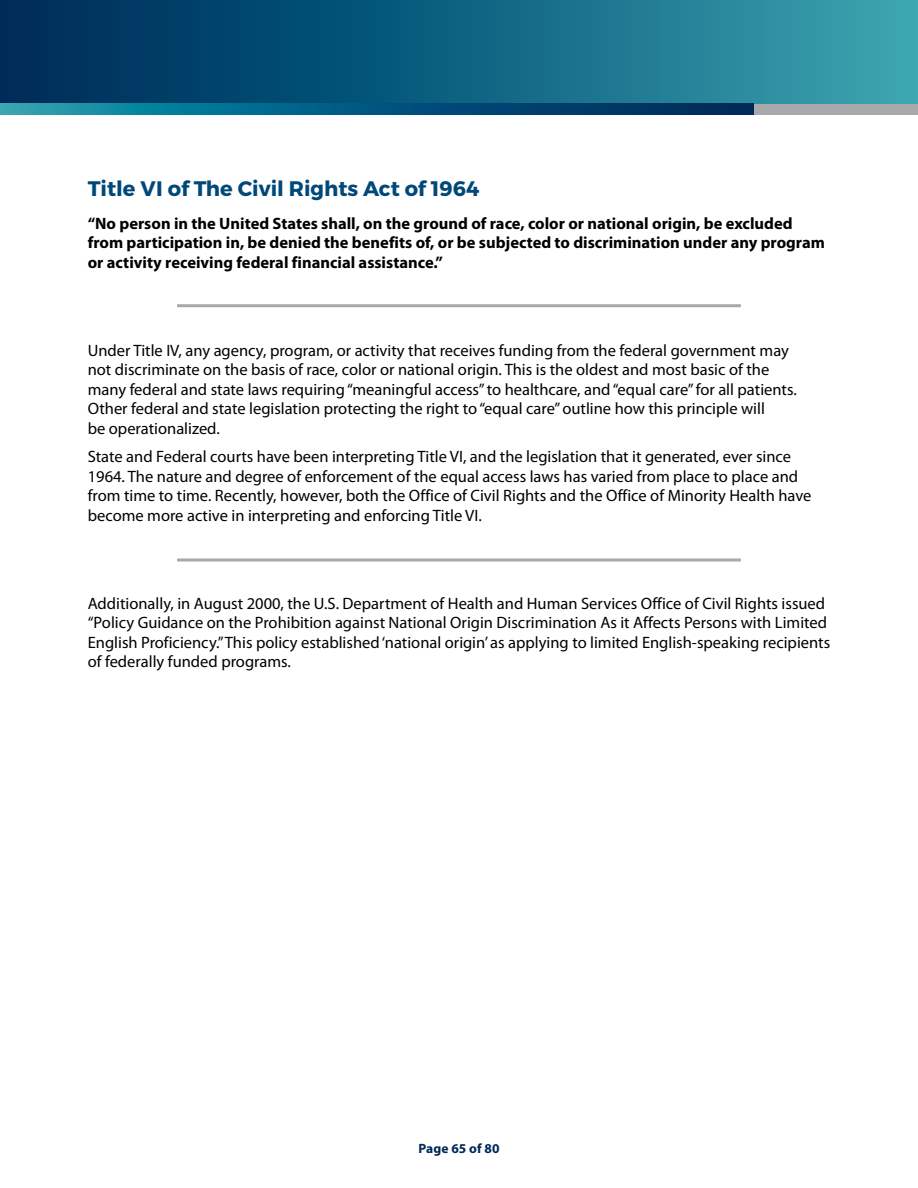
<style>
.page{position:relative;width:918px;height:1188px;background:#fff}
.page>*{position:absolute;margin:0;border:0;box-sizing:border-box;transform-origin:0 0}
.t1{font:700 21px "Montserrat";color:#004879}
.t2{font:16.5px/19.5px "Myriad Pro";color:#000}
.t3{font:700 16.5px/19.5px "Myriad Pro";color:#000}
.t4{font:700 13.5px "Myriad Pro";letter-spacing:.01em;color:#002957}
</style>
<div class="page">
<div style="left:0;top:0;width:918px;height:108px;background:linear-gradient(to right,#002656,#37a3af)"></div>
<svg style="left:0;top:104px;width:754px;height:11px;background:#065c82"></svg>
<div style="left:754px;top:104px;width:164px;height:11px;background:#a7a9ac"></div>
<hr style="left:177px;top:304px;width:564px;height:3px;background:#a7a9ac">
<hr style="left:177px;top:558px;width:564px;height:3px;background:#a7a9ac">
<h3 class="t1" style="left:88px;top:175px;width:393px">Title VI of The Civil Rights Act of 1964</h3>
<p class="t3" style="left:88px;top:213px;width:739px">“No person in the United States shall, on the ground of race, color or national origin, be excluded from participation in, be denied the benefits of, or be subjected to discrimination under any program or activity receiving federal financial assistance.”</p>
<p class="t2" style="left:88px;top:340px;width:711px">Under Title IV, any agency, program, or activity that receives funding from the federal government may not discriminate on the basis of race, color or national origin. This is the oldest and most basic of the many federal and state laws requiring “meaningful access” to healthcare, and “equal care” for all patients.<br>Other federal and state legislation protecting the right to “equal care” outline how this principle will<br>be operationalized.</p>
<p class="t2" style="left:88px;top:447px;width:725px">State and Federal courts have been interpreting Title VI, and the legislation that it generated, ever since 1964. The nature and degree of enforcement of the equal access laws has varied from place to place and from time to time. Recently, however, both the Office of Civil Rights and the Office of Minority Health have become more active in interpreting and enforcing Title VI.</p>
<p class="t2" style="left:88px;top:593px;width:744px">Additionally, in August 2000, the U.S. Department of Health and Human Services Office of Civil Rights issued “Policy Guidance on the Prohibition against National Origin Discrimination As it Affects Persons with Limited English Proficiency.” This policy established ‘national origin’ as applying to limited English-speaking recipients of federally funded programs.</p>
<p class="t4" style="left:418px;top:1140px;width:83px">Page 65 of 80</p>
</div>
